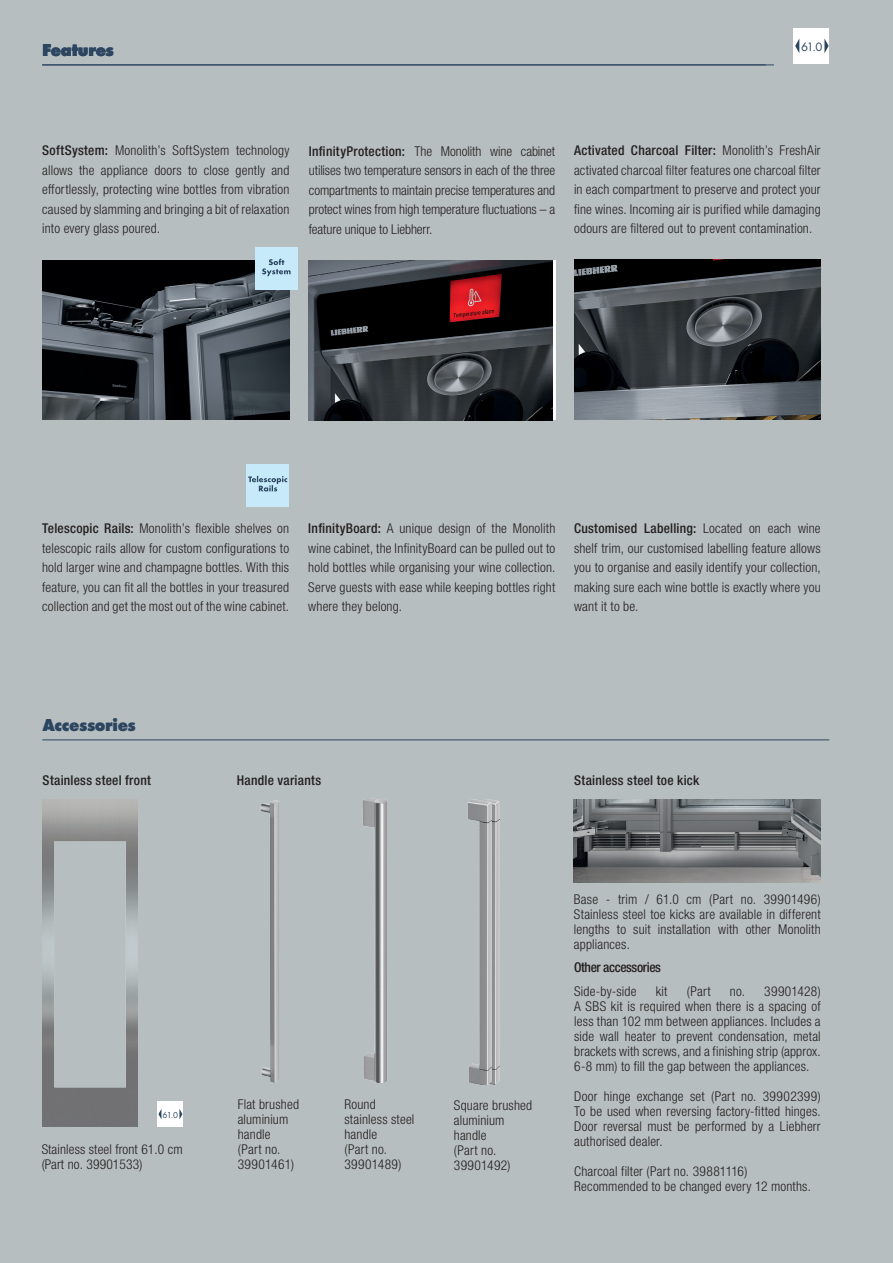
<style>
.page{position:relative;width:893px;height:1263px;background:#b7bebf}
.page>*{position:absolute;margin:0;border:0;box-sizing:border-box;transform-origin:0 0}
._01_Titelkopf_links{font:700 expanded 18px "Futura";letter-spacing:-.02em;color:#2c4560;scale:.95 1}
._01_Copy_Helvetica_c{font:300 condensed 13.5px/19.5px "Helvetica Neue LTW1 G";letter-spacing:.015em;color:#231f20;text-align:justify}
._01_HL_Futura_Light{font:300 condensed 13.5px/15px "Helvetica Neue LTW1 G";letter-spacing:.015em;color:#231f20}
._01_Copy_Helvetica_c-2{font:500 condensed 13.5px "Helvetica Neue LTW1 G";letter-spacing:.02em;color:#231f20}
._01_HL_Futura_Light-2{font:500 condensed 13.5px "Helvetica Neue LTW1 G";letter-spacing:-.03em;color:#231f20}
.t1{font:12.6px "Futura Boo";color:#2c4560}
.t2{font:9px "Futura Boo";color:#2c4560}
.s1{font-weight:500}
</style>
<div class="page">
<hr style="left:42px;top:65px;width:732px;height:1px;background:#2c4560">
<hr style="left:42px;top:739px;width:787px;height:1px;background:#2c4560">
<img style="left:460px;top:800px;width:39px;height:284px">
<div style="left:793px;top:28px;width:36px;height:36px;background:#fff"></div>
<svg style="left:795px;top:39px;width:4px;height:14px"></svg>
<svg style="left:824px;top:39px;width:5px;height:14px"></svg>
<img style="left:43px;top:800px;width:95px;height:327px">
<div style="left:157px;top:1101px;width:26px;height:26px;background:#fff"></div>
<svg style="left:158px;top:1110px;width:3px;height:9px"></svg>
<svg style="left:179px;top:1109px;width:3px;height:10px"></svg>
<img style="left:42px;top:260px;width:247px;height:159px">
<div style="left:255px;top:247px;width:43px;height:43px;background:#c6eafa"></div>
<svg style="left:262px;top:259px;width:29px;height:17px"></svg>
<div style="left:247px;top:464px;width:42px;height:43px;background:#c6eafa"></div>
<svg style="left:248px;top:476px;width:39px;height:15px"></svg>
<img style="left:574px;top:260px;width:247px;height:159px">
<img style="left:308px;top:260px;width:244px;height:160px">
<img style="left:574px;top:800px;width:246px;height:82px">
<img style="left:261px;top:798px;width:39px;height:286px">
<img style="left:352px;top:798px;width:48px;height:285px">
<img style="left:463px;top:800px;width:28px;height:284px">
<p class="_01_Titelkopf_links" style="left:42px;top:39px;width:77px">Features</p>
<p class="t1" style="left:801px;top:39px;width:23px">61.0</p>
<p class="_01_Copy_Helvetica_c" style="left:42px;top:141px;width:249px"><span class="s1">SoftSystem:</span> Monolith’s SoftSystem technology allows the appliance doors to close gently and effortlessly, protecting wine bottles from vibration caused by slamming and bringing a bit of relaxation into every glass poured.</p>
<p class="_01_Copy_Helvetica_c" style="left:309px;top:141px;width:248px"><span class="s1">InfinityProtection:</span> The Monolith wine cabinet utilises two temperature sensors in each of the three compartments to maintain precise temperatures and protect wines from high temperature fluctuations – a feature unique to Liebherr.</p>
<p class="_01_Copy_Helvetica_c" style="left:574px;top:141px;width:248px"><span class="s1">Activated Charcoal Filter:</span> Monolith’s FreshAir activated charcoal filter features one charcoal filter in each compartment to preserve and protect your fine wines. Incoming air is purified while damaging odours are filtered out to prevent contamination.</p>
<p class="_01_Copy_Helvetica_c" style="left:42px;top:519px;width:249px"><span class="s1">Telescopic Rails:</span> Monolith’s flexible shelves on telescopic rails allow for custom configurations to hold larger wine and champagne bottles. With this feature, you can fit all the bottles in your treasured collection and get the most out of the wine cabinet.</p>
<p class="_01_Copy_Helvetica_c" style="left:308px;top:519px;width:249px"><span class="s1">InfinityBoard:</span> A unique design of the Monolith wine cabinet, the InfinityBoard can be pulled out to hold bottles while organising your wine collection.<br>Serve guests with ease while keeping bottles right where they belong.</p>
<p class="_01_Copy_Helvetica_c" style="left:574px;top:519px;width:248px"><span class="s1">Customised Labelling:</span> Located on each wine shelf trim, our customised labelling feature allows you to organise and easily identify your collection, making sure each wine bottle is exactly where you want it to be.</p>
<p class="_01_Titelkopf_links" style="left:42px;top:714px;width:100px">Accessories</p>
<p class="_01_Copy_Helvetica_c-2" style="left:43px;top:772px;width:110px">Stainless steel front</p>
<p class="_01_Copy_Helvetica_c-2" style="left:237px;top:772px;width:86px">Handle variants</p>
<p class="_01_Copy_Helvetica_c-2" style="left:574px;top:772px;width:127px">Stainless steel toe kick</p>
<p class="t2" style="left:163px;top:1109px;width:17px">61.0</p>
<p class="_01_HL_Futura_Light" style="left:42px;top:1142px;width:143px">Stainless steel front 61.0 cm</p>
<p class="_01_HL_Futura_Light" style="left:42px;top:1157px;width:102px">(Part no. 39901533)</p>
<p class="_01_HL_Futura_Light" style="left:238px;top:1097px;width:63px">Flat brushed aluminium handle</p>
<p class="_01_HL_Futura_Light" style="left:238px;top:1142px;width:58px">(Part no.<br>39901461)</p>
<p class="_01_HL_Futura_Light" style="left:344px;top:1097px;width:33px">Round</p>
<p class="_01_HL_Futura_Light" style="left:344px;top:1112px;width:71px">stainless steel</p>
<p class="_01_HL_Futura_Light" style="left:344px;top:1127px;width:34px">handle</p>
<p class="_01_HL_Futura_Light" style="left:344px;top:1142px;width:58px">(Part no.<br>39901489)</p>
<p class="_01_HL_Futura_Light" style="left:454px;top:1097px;width:80px">Square brushed aluminium</p>
<p class="_01_HL_Futura_Light" style="left:454px;top:1127px;width:34px">handle</p>
<p class="_01_HL_Futura_Light" style="left:454px;top:1142px;width:58px">(Part no.<br>39901492)</p>
<p class="_01_HL_Futura_Light" style="left:574px;top:891px;width:248px;text-align:justify">Base - trim / 61.0 cm (Part no. 39901496)<br>Stainless steel toe kicks are available in different lengths to suit installation with other Monolith appliances.</p>
<p class="_01_HL_Futura_Light-2" style="left:574px;top:959px;width:88px">Other accessories</p>
<p class="_01_HL_Futura_Light" style="left:574px;top:984px;width:64px">Side-by-side</p>
<p class="_01_HL_Futura_Light" style="left:656px;top:984px;width:13px">kit</p>
<p class="_01_HL_Futura_Light" style="left:687px;top:984px;width:25px">(Part</p>
<p class="_01_HL_Futura_Light" style="left:574px;top:984px;width:248px;text-align:justify;text-indent:156px">no. 39901428)<br>A SBS kit is required when there is a spacing of less than 102 mm between appliances. Includes a side wall heater to prevent condensation, metal brackets with screws, and a finishing strip (approx.<br>6-8 mm) to fill the gap between the appliances.</p>
<p class="_01_HL_Futura_Light" style="left:574px;top:1089px;width:248px;text-align:justify">Door hinge exchange set (Part no. 39902399)<br>To be used when reversing factory-fitted hinges.<br>Door reversal must be performed by a Liebherr authorised dealer.</p>
<p class="_01_HL_Futura_Light" style="left:574px;top:1164px;width:175px">Charcoal filter (Part no. 39881116)</p>
<p class="_01_HL_Futura_Light" style="left:574px;top:1179px;width:238px">Recommended to be changed every 12 months.</p>
</div>
